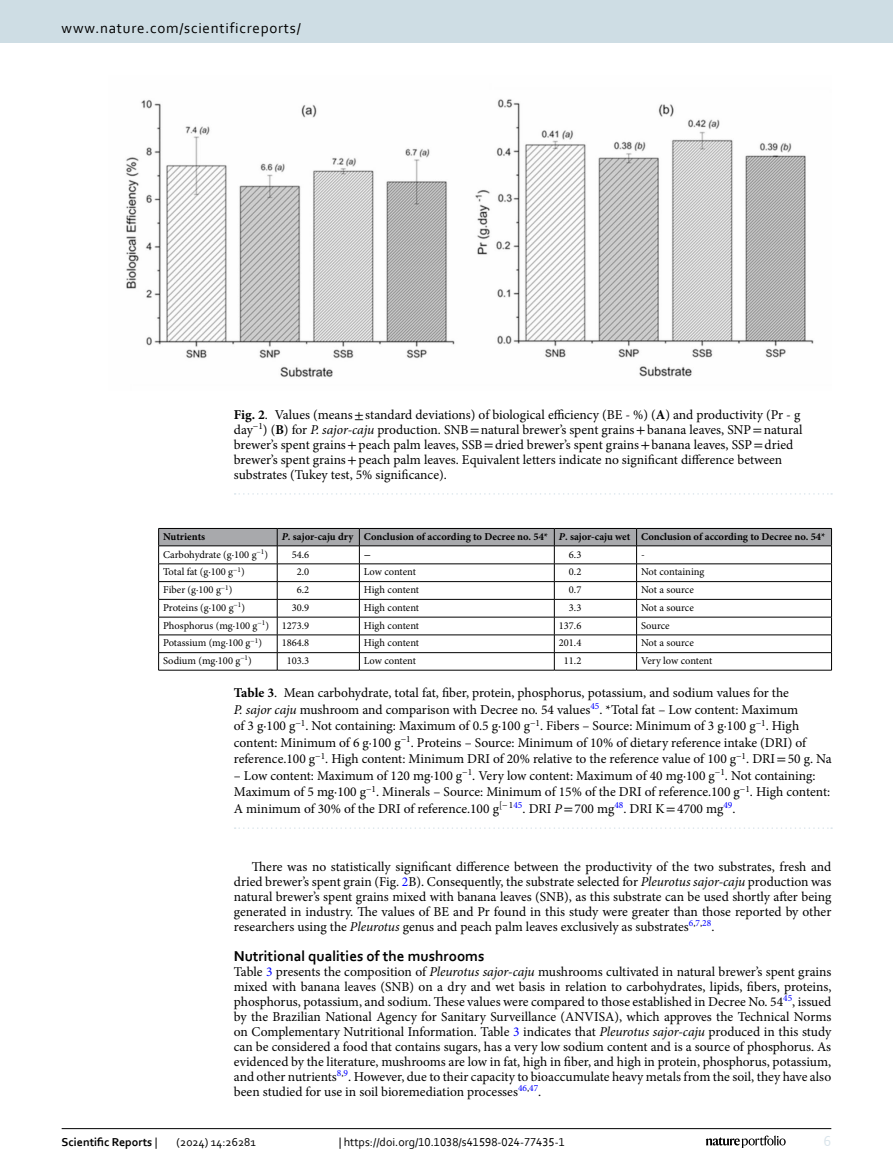
<style>
.page{position:relative;width:893px;height:1174px;background:#fff}
.page>*{position:absolute;margin:0;border:0;box-sizing:border-box;transform-origin:0 0}
.Head_2{font:700 15px "Corbel";color:#000}
.t1{font:15px "Corbel";letter-spacing:.05em;color:#000}
.t2{font:15px "Corbel";color:#d9e4eb}
.Body_Text{font:13.5px/15px "Minion Pro";color:#000;text-align:justify}
.Table_Caption{font:13.5px/16.5px "Minion Pro";color:#000}
.Body_Text_Indent{font:13.5px/15px "Minion Pro";letter-spacing:-.005em;color:#000;text-align:justify}
.Figure_Caption{font:13.5px/15px "Minion Pro";color:#000}
.t3{font:12px "Corbel";color:#000}
.t4{font:700 12px "Corbel";color:#000}
.Table_Body{font:10.5px "Minion Pro";color:#000}
.Table_Head{font:700 10.5px "Minion Pro";color:#000}
.Table_Body-2{font:10.5px "STIX";color:#000}
.s1{font-weight:700}
.s2{font-family:"STIX"}
.s3{font-style:italic}
.s4{color:#00f}
.s5{font-weight:400}
</style>
<div class="page">
<hr style="left:277px;top:670px;width:82px;height:1px;background:#000">
<hr style="left:359px;top:670px;width:195px;height:1px;background:#000">
<hr style="left:554px;top:670px;width:83px;height:1px;background:#000">
<svg style="left:158px;top:528px;width:674px;height:142px"></svg>
<hr style="left:637px;top:670px;width:195px;height:1px;background:#000">
<hr style="left:158px;top:670px;width:119px;height:1px;background:#000">
<svg style="left:235px;top:827px;width:597px;height:2px"></svg>
<img style="left:126px;top:99px;width:688px;height:279px">
<svg style="left:235px;top:493px;width:597px;height:1px"></svg>
<hr style="left:62px;top:1128px;width:769px;height:1px;background:#000">
<svg style="left:706px;top:1135px;width:80px;height:12px"></svg>
<div style="left:0;top:0;width:893px;height:43px;background:#cedde4"></div>
<p class="t1" style="left:62px;top:18px;width:241px">www.nature.com/scientificreports/</p>
<p class="Figure_Caption" style="left:234px;top:407px;width:570px"><span class="s1">Fig. 2</span>. Values (means<span class="s2">±</span>standard deviations) of biological efficiency (BE - %) (<span class="s1">A</span>) and productivity (Pr - g day<sup>−1</sup>) (<span class="s1">B</span>) for <span class="s3">P. sajor-caju</span> production. SNB<span class="s2">=</span>natural brewer’s spent grains<span class="s2">+</span>banana leaves, SNP<span class="s2">=</span>natural brewer’s spent grains<span class="s2">+</span>peach palm leaves, SSB<span class="s2">=</span>dried brewer’s spent grains<span class="s2">+</span>banana leaves, SSP<span class="s2">=</span>dried brewer’s spent grains<span class="s2">+</span>peach palm leaves. Equivalent letters indicate no significant difference between substrates (Tukey test, 5% significance).</p>
<p class="Table_Head" style="left:163px;top:529px;width:44px">Nutrients</p>
<p class="Table_Head" style="left:282px;top:529px;width:73px"><span class="s3">P</span>. sajor-caju dry</p>
<p class="Table_Head" style="left:364px;top:529px;width:186px">Conclusion of according to Decree no. 54*</p>
<p class="Table_Head" style="left:559px;top:529px;width:73px"><span class="s3">P</span>. sajor-caju wet</p>
<p class="Table_Head" style="left:641px;top:529px;width:186px">Conclusion of according to Decree no. 54*</p>
<p class="Table_Body" style="left:163px;top:547px;width:106px">Carbohydrate (g·100 g<sup>−1</sup>)</p>
<p class="Table_Body" style="left:292px;top:547px;width:19px">54.6</p>
<p class="Table_Body-2" style="left:364px;top:547px;width:9px">−</p>
<p class="Table_Body" style="left:569px;top:547px;width:14px">6.3</p>
<p class="Table_Body" style="left:641px;top:547px;width:5px">-</p>
<p class="Table_Body" style="left:163px;top:565px;width:83px">Total fat (g·100 g<sup>−1</sup>)</p>
<p class="Table_Body" style="left:297px;top:565px;width:14px">2.0</p>
<p class="Table_Body" style="left:364px;top:565px;width:54px">Low content</p>
<p class="Table_Body" style="left:569px;top:565px;width:14px">0.2</p>
<p class="Table_Body" style="left:641px;top:565px;width:65px">Not containing</p>
<p class="Table_Body" style="left:163px;top:583px;width:71px">Fiber (g·100 g<sup>−1</sup>)</p>
<p class="Table_Body" style="left:297px;top:583px;width:14px">6.2</p>
<p class="Table_Body" style="left:364px;top:583px;width:57px">High content</p>
<p class="Table_Body" style="left:569px;top:583px;width:14px">0.7</p>
<p class="Table_Body" style="left:641px;top:583px;width:54px">Not a source</p>
<p class="Table_Body" style="left:163px;top:600px;width:83px">Proteins (g·100 g<sup>−1</sup>)</p>
<p class="Table_Body" style="left:292px;top:600px;width:19px">30.9</p>
<p class="Table_Body" style="left:364px;top:600px;width:57px">High content</p>
<p class="Table_Body" style="left:569px;top:600px;width:14px">3.3</p>
<p class="Table_Body" style="left:641px;top:600px;width:54px">Not a source</p>
<p class="Table_Body" style="left:163px;top:618px;width:107px">Phosphorus (mg·100 g<sup>−1</sup>)</p>
<p class="Table_Body" style="left:282px;top:618px;width:29px">1273.9</p>
<p class="Table_Body" style="left:364px;top:618px;width:57px">High content</p>
<p class="Table_Body" style="left:559px;top:618px;width:24px">137.6</p>
<p class="Table_Body" style="left:641px;top:618px;width:30px">Source</p>
<p class="Table_Body" style="left:163px;top:636px;width:100px">Potassium (mg·100 g<sup>−1</sup>)</p>
<p class="Table_Body" style="left:282px;top:636px;width:29px">1864.8</p>
<p class="Table_Body" style="left:364px;top:636px;width:57px">High content</p>
<p class="Table_Body" style="left:559px;top:636px;width:24px">201.4</p>
<p class="Table_Body" style="left:641px;top:636px;width:54px">Not a source</p>
<p class="Table_Body" style="left:163px;top:653px;width:90px">Sodium (mg·100 g<sup>−1</sup>)</p>
<p class="Table_Body" style="left:287px;top:653px;width:24px">103.3</p>
<p class="Table_Body" style="left:364px;top:653px;width:54px">Low content</p>
<p class="Table_Body" style="left:564px;top:653px;width:19px">11.2</p>
<p class="Table_Body" style="left:641px;top:653px;width:73px">Very low content</p>
<p class="Table_Caption" style="left:234px;top:685px;width:599px"><span class="s1">Table 3</span>. Mean carbohydrate, total fat, fiber, protein, phosphorus, potassium, and sodium values for the<br><span class="s3">P. sajor caju</span> mushroom and comparison with Decree no. 54 values<sup>45</sup>. *Total fat – Low content: Maximum<br>of 3 g·100 g<sup>−1</sup>. Not containing: Maximum of 0.5 g·100 g<sup>−1</sup>. Fibers – Source: Minimum of 3 g·100 g<sup>−1</sup>. High content: Minimum of 6 g·100 g<sup>−1</sup>. Proteins – Source: Minimum of 10% of dietary reference intake (DRI) of reference.100 g<sup>−1</sup>. High content: Minimum DRI of 20% relative to the reference value of 100 g<sup>−1</sup>. DRI<span class="s2">=</span>50 g. Na</p>
<p class="Table_Caption" style="left:234px;top:767px;width:598px">– Low content: Maximum of 120 mg·100 g<sup>−1</sup>. Very low content: Maximum of 40 mg·100 g<sup>−1</sup>. Not containing:<br>Maximum of 5 mg·100 g<sup>−1</sup>. Minerals – Source: Minimum of 15% of the DRI of reference.100 g<sup>−1</sup>. High content:<br>A minimum of 30% of the DRI of reference.100 g<sup>[−1</sup><sup>45</sup>. DRI <span class="s3">P</span><span class="s2">=</span>700 mg<sup>48</sup>. DRI K<span class="s2">=</span>4700 mg<sup>49</sup>.</p>
<p class="Body_Text_Indent" style="left:234px;top:859px;width:599px;text-indent:18px">There was no statistically significant difference between the productivity of the two substrates, fresh and dried brewer’s spent grain (Fig. <span class="s4">2</span>B). Consequently, the substrate selected for <span class="s3">Pleurotus sajor-caju</span> production was natural brewer’s spent grains mixed with banana leaves (SNB), as this substrate can be used shortly after being generated in industry. The values of BE and Pr found in this study were greater than those reported by other researchers using the <span class="s3">Pleurotus</span> genus and peach palm leaves exclusively as substrates<sup>6</sup><sup>,</sup><sup>7</sup><sup>,</sup><sup>28</sup>.</p>
<p class="Head_2" style="left:234px;top:946px;width:252px">Nutritional qualities of the mushrooms</p>
<p class="Body_Text" style="left:234px;top:964px;width:599px">Table <span class="s4">3</span> presents the composition of <span class="s3">Pleurotus sajor-caju</span> mushrooms cultivated in natural brewer’s spent grains mixed with banana leaves (SNB) on a dry and wet basis in relation to carbohydrates, lipids, fibers, proteins, phosphorus, potassium, and sodium. These values were compared to those established in Decree No. 54<sup>45</sup>, issued by the Brazilian National Agency for Sanitary Surveillance (ANVISA), which approves the Technical Norms on Complementary Nutritional Information. Table <span class="s4">3</span> indicates that <span class="s3">Pleurotus sajor-caju</span> produced in this study can be considered a food that contains sugars, has a very low sodium content and is a source of phosphorus. As evidenced by the literature, mushrooms are low in fat, high in fiber, and high in protein, phosphorus, potassium, and other nutrients<sup>8</sup><sup>,</sup><sup>9</sup>. However, due to their capacity to bioaccumulate heavy metals from the soil, they have also been studied for use in soil bioremediation processes<sup>46</sup><sup>,</sup><sup>47</sup>.</p>
<p class="t4" style="left:62px;top:1134px;width:97px">Scientific Reports <span class="s5">|</span></p>
<p class="t3" style="left:177px;top:1134px;width:81px">(2024) 14:26281</p>
<p class="t3" style="left:339px;top:1134px;width:228px">| https://doi.org/10.1038/s41598-024-77435-1</p>
<p class="t2" style="left:824px;top:1132px;width:9px">6</p>
</div>
